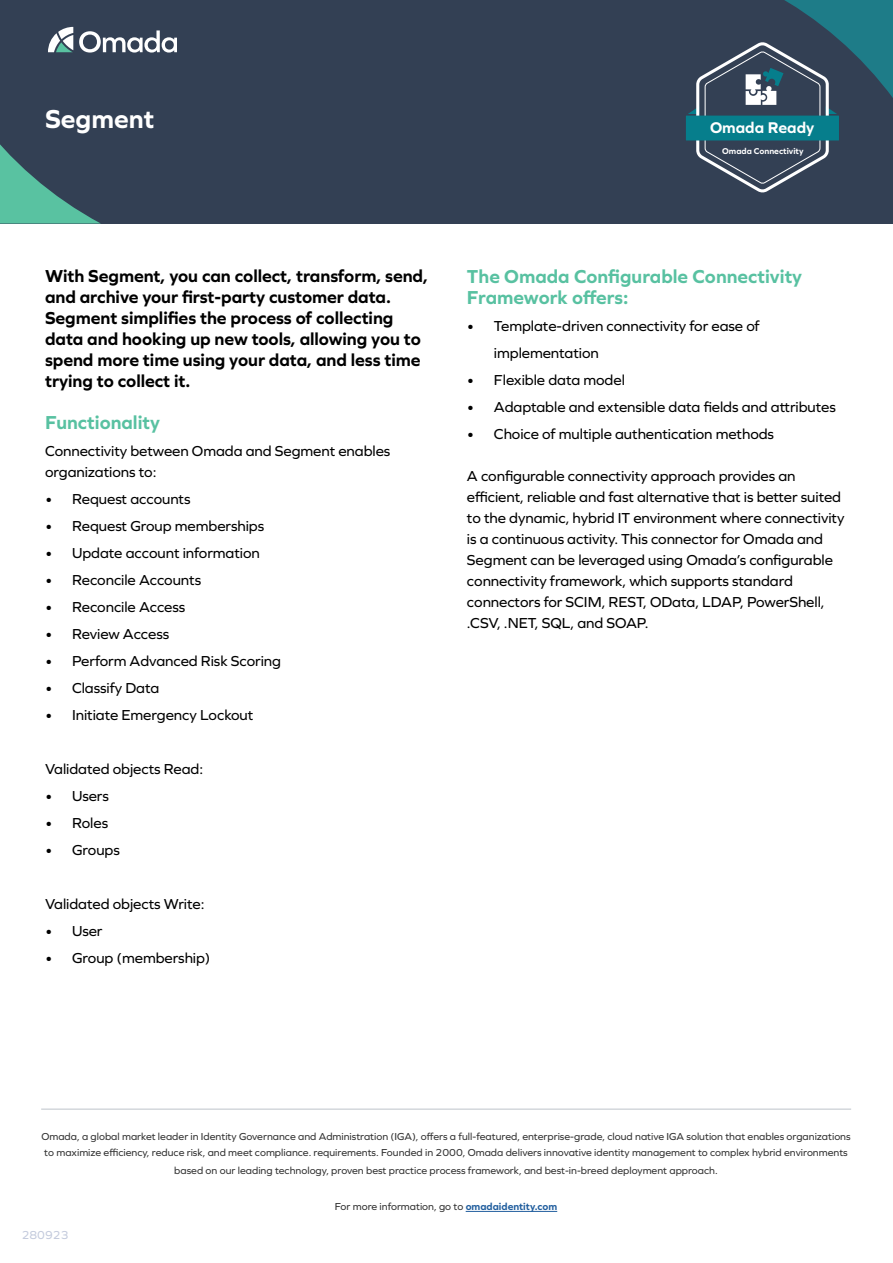
<style>
.page{position:relative;width:893px;height:1263px;background:#fff}
.page>*{position:absolute;margin:0;border:0;box-sizing:border-box;transform-origin:0 0}
.t1{font:700 27px "Graphie";color:#fff}
.t2{font:700 19.5px/21px "Graphie";color:#58c1a1}
.t3{font:700 18px/21px "Graphie";letter-spacing:-.005em;color:#000}
.t4{font:700 16.2px "Graphie";color:#fff}
.t5{font:15px/21px "Graphie";letter-spacing:-.005em;color:#000}
.t6{font:12px "Graphie";color:#c4cbdd}
.t7{font:10.5px/16.5px "Graphie";color:#323232}
.t8{font:700 8.85px "Graphie";color:#fff}
.s1{font-weight:700;color:#215e9e}
</style>
<div class="page">
<div style="left:0;top:0;width:893px;height:224px;background:#334054"></div>
<svg style="left:0;top:144px;width:101px;height:80px"></svg>
<svg style="left:48px;top:27px;width:25px;height:25px"></svg>
<svg style="left:79px;top:30px;width:98px;height:23px"></svg>
<hr style="left:466px;top:1211px;width:91px;height:1px;background:#215e9e">
<hr style="left:41px;top:1109px;width:810px;height:1px;background:#bdc3ca">
<svg style="left:688px;top:0;width:205px;height:193px"></svg>
<h1 class="t1" style="left:45px;top:103px;width:111px">Segment</h1>
<p class="t4" style="left:710px;top:118px;width:106px">Omada Ready</p>
<p class="t8" style="left:722px;top:146px;width:83px">Omada Connectivity</p>
<p class="t3" style="left:45px;top:265px;width:384px">With Segment, you can collect, transform, send, and archive your first-party customer data.<br>Segment simplifies the process of collecting data and hooking up new tools, allowing you to spend more time using your data, and less time trying to collect it.</p>
<h2 class="t2" style="left:45px;top:411px;width:117px">Functionality</h2>
<p class="t5" style="left:45px;top:440px;width:347px">Connectivity between Omada and Segment enables organizations to:</p>
<p class="t5" style="left:45px;top:488px;width:147px">• Request accounts</p>
<p class="t5" style="left:45px;top:515px;width:221px">• Request Group memberships</p>
<p class="t5" style="left:45px;top:542px;width:216px">• Update account information</p>
<p class="t5" style="left:45px;top:569px;width:158px">• Reconcile Accounts</p>
<p class="t5" style="left:45px;top:596px;width:142px">• Reconcile Access</p>
<p class="t5" style="left:45px;top:623px;width:126px">• Review Access</p>
<p class="t5" style="left:45px;top:650px;width:238px">• Perform Advanced Risk Scoring</p>
<p class="t5" style="left:45px;top:677px;width:116px">• Classify Data</p>
<p class="t5" style="left:45px;top:704px;width:210px">• Initiate Emergency Lockout</p>
<p class="t5" style="left:45px;top:758px;width:160px">Validated objects Read:</p>
<p class="t5" style="left:45px;top:785px;width:65px">• Users</p>
<p class="t5" style="left:45px;top:812px;width:65px">• Roles</p>
<p class="t5" style="left:45px;top:839px;width:76px">• Groups</p>
<p class="t5" style="left:45px;top:893px;width:161px">Validated objects Write:</p>
<p class="t5" style="left:45px;top:920px;width:59px">• User</p>
<p class="t5" style="left:45px;top:947px;width:167px">• Group (membership)</p>
<h2 class="t2" style="left:467px;top:265px;width:337px">The Omada Configurable Connectivity<br>Framework offers:</h2>
<p class="t5" style="left:494px;top:312px;width:267px;line-height:27px;text-indent:-27px">• Template-driven connectivity for ease of implementation</p>
<p class="t5" style="left:467px;top:369px;width:159px">• Flexible data model</p>
<p class="t5" style="left:467px;top:396px;width:370px">• Adaptable and extensible data fields and attributes</p>
<p class="t5" style="left:467px;top:423px;width:309px">• Choice of multiple authentication methods</p>
<p class="t5" style="left:467px;top:465px;width:379px">A configurable connectivity approach provides an efficient, reliable and fast alternative that is better suited to the dynamic, hybrid IT environment where connectivity is a continuous activity. This connector for Omada and Segment can be leveraged using Omada’s configurable connectivity framework, which supports standard connectors for SCIM, REST, OData, LDAP, PowerShell, .CSV, .NET, SQL, and SOAP.</p>
<p class="t7" style="left:41px;top:1128px;width:811px">Omada, a global market leader in Identity Governance and Administration (IGA), offers a full-featured, enterprise-grade, cloud native IGA solution that enables organizations to maximize efficiency, reduce risk, and meet compliance. requirements. Founded in 2000, Omada delivers innovative identity management to complex hybrid environments</p>
<p class="t7" style="left:174px;top:1162px;width:545px">based on our leading technology, proven best practice process framework, and best-in-breed deployment approach.</p>
<p class="t7" style="left:335px;top:1198px;width:224px">For more information, go to <span class="s1">omadaidentity.com</span></p>
<p class="t6" style="left:22px;top:1227px;width:48px">280923</p>
</div>
